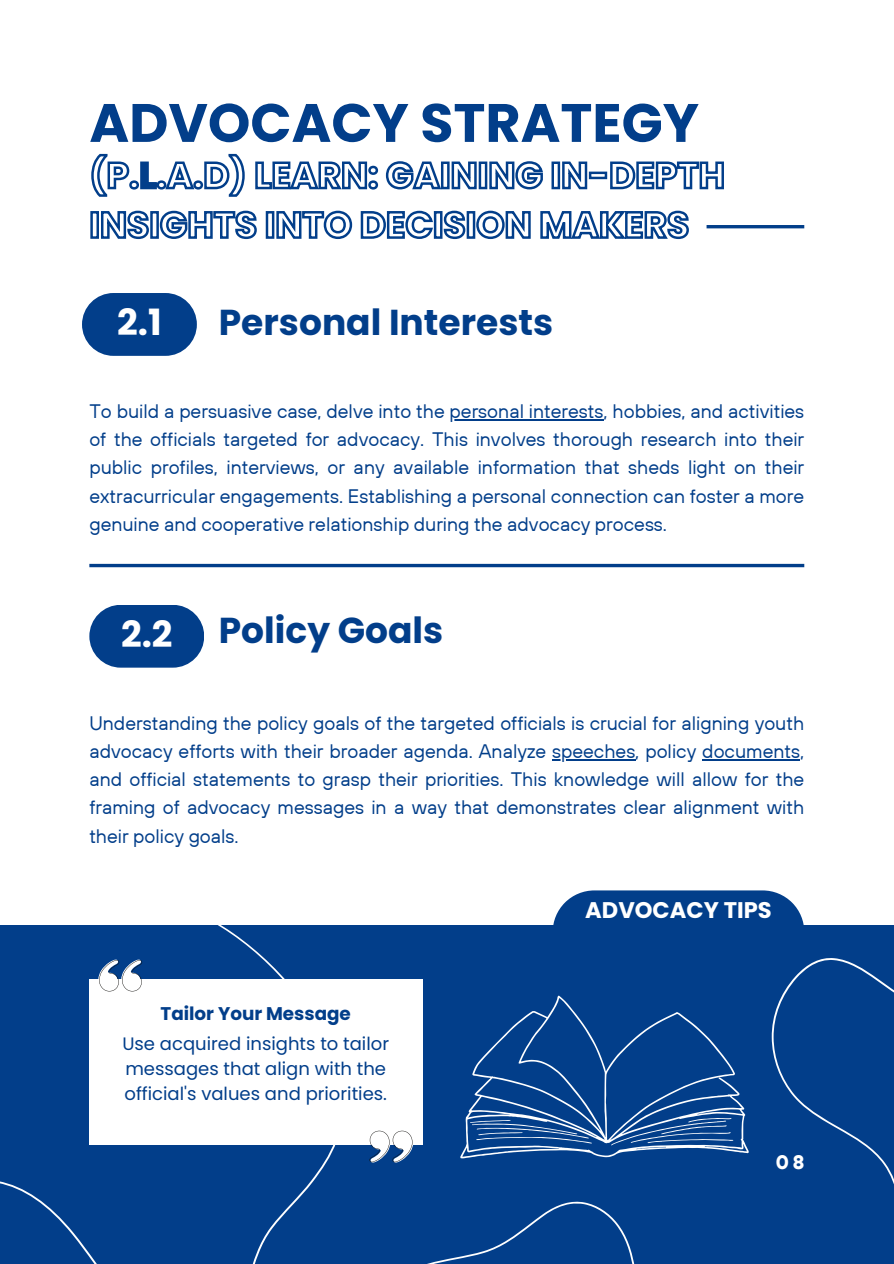
<style>
.page{position:relative;width:894px;height:1264px;background:#fff}
.page>*{position:absolute;margin:0;border:0;box-sizing:border-box;transform-origin:0 0}
.t1{font:700 54px "Poppins";color:#023e8a}
.t2{font:700 36.15px "Poppins";color:#fff}
.t3{font:700 36px "Poppins";color:#023e8a}
.t4{font:700 22.65px "Poppins";color:#fff}
.t5{font:19.5px/28.2px "TT Hoves";color:#023e8a;text-align:justify}
.t6{font:700 19.5px "TT Hoves";color:#fff}
.t7{font:700 18.3px "Poppins";color:#023e8a}
.t8{font:18px/24.8px "Poppins";color:#023e8a}
</style>
<div class="page">
<div style="left:82px;top:293px;width:115px;height:63px;background:#023e8a;border-radius:31px"></div>
<hr style="left:89px;top:564px;width:715px;height:3px;background:#023e8a">
<div style="left:89px;top:605px;width:115px;height:62px;background:#023e8a;border-radius:31px"></div>
<hr style="left:706px;top:225px;width:98px;height:3px;background:#023e8a">
<svg style="left:553px;top:890px;width:171px;height:35px;background:#144c92"></svg>
<div style="left:0;top:925px;width:893px;height:338px;background:#023e8a"></div>
<svg style="left:460px;top:995px;width:264px;height:163px"></svg>
<svg style="left:610px;top:1117px;width:114px;height:28px"></svg>
<svg style="left:470px;top:1119px;width:121px;height:24px"></svg>
<svg style="left:0;top:925px;width:423px;height:338px"></svg>
<svg style="left:724px;top:890px;width:169px;height:292px"></svg>
<hr style="left:449px;top:419px;width:154px;height:1px;background:#023e8a">
<hr style="left:552px;top:759px;width:83px;height:1px;background:#023e8a">
<hr style="left:702px;top:759px;width:98px;height:1px;background:#023e8a">
<svg style="left:91px;top:153px;width:633px;height:44px"></svg>
<svg style="left:90px;top:210px;width:599px;height:30px"></svg>
<svg style="left:301px;top:1183px;width:333px;height:80px"></svg>
<h1 class="t1" style="left:89px;top:85px;width:611px">ADVOCACY STRATEGY</h1>
<h5 class="t3" style="left:139px;top:150px;width:19px">L</h5>
<p class="t2" style="left:117px;top:297px;width:46px">2.1</p>
<h2 class="t3" style="left:219px;top:297px;width:336px">Personal Interests</h2>
<h3 class="t5" style="left:89px;top:397px;width:716px">To build a persuasive case, delve into the personal interests, hobbies, and activities</h3>
<h3 class="t5" style="left:89px;top:425px;width:716px">of the officials targeted for advocacy. This involves thorough research into their public profiles, interviews, or any available information that sheds light on their extracurricular engagements. Establishing a personal connection can foster a more genuine and cooperative relationship during the advocacy process.</h3>
<h3 class="t2" style="left:121px;top:609px;width:53px">2.2</h3>
<p class="t3" style="left:219px;top:605px;width:226px">Policy Goals</p>
<h3 class="t5" style="left:89px;top:708px;width:716px">Understanding the policy goals of the targeted officials is crucial for aligning youth advocacy efforts with their broader agenda. Analyze speeches, policy documents,</h3>
<p class="t5" style="left:89px;top:765px;width:716px">and official statements to grasp their priorities. This knowledge will allow for the framing of advocacy messages in a way that demonstrates clear alignment with their policy goals.</p>
<p class="t7" style="left:160px;top:1000px;width:192px">Tailor Your Message</p>
<p class="t8" style="left:122px;top:1031px;width:268px">Use acquired insights to tailor messages that align with the official's values and priorities.</p>
<h4 class="t4" style="left:585px;top:893px;width:188px">ADVOCACY TIPS</h4>
<p class="t6" style="left:775px;top:1149px;width:30px">08</p>
</div>
